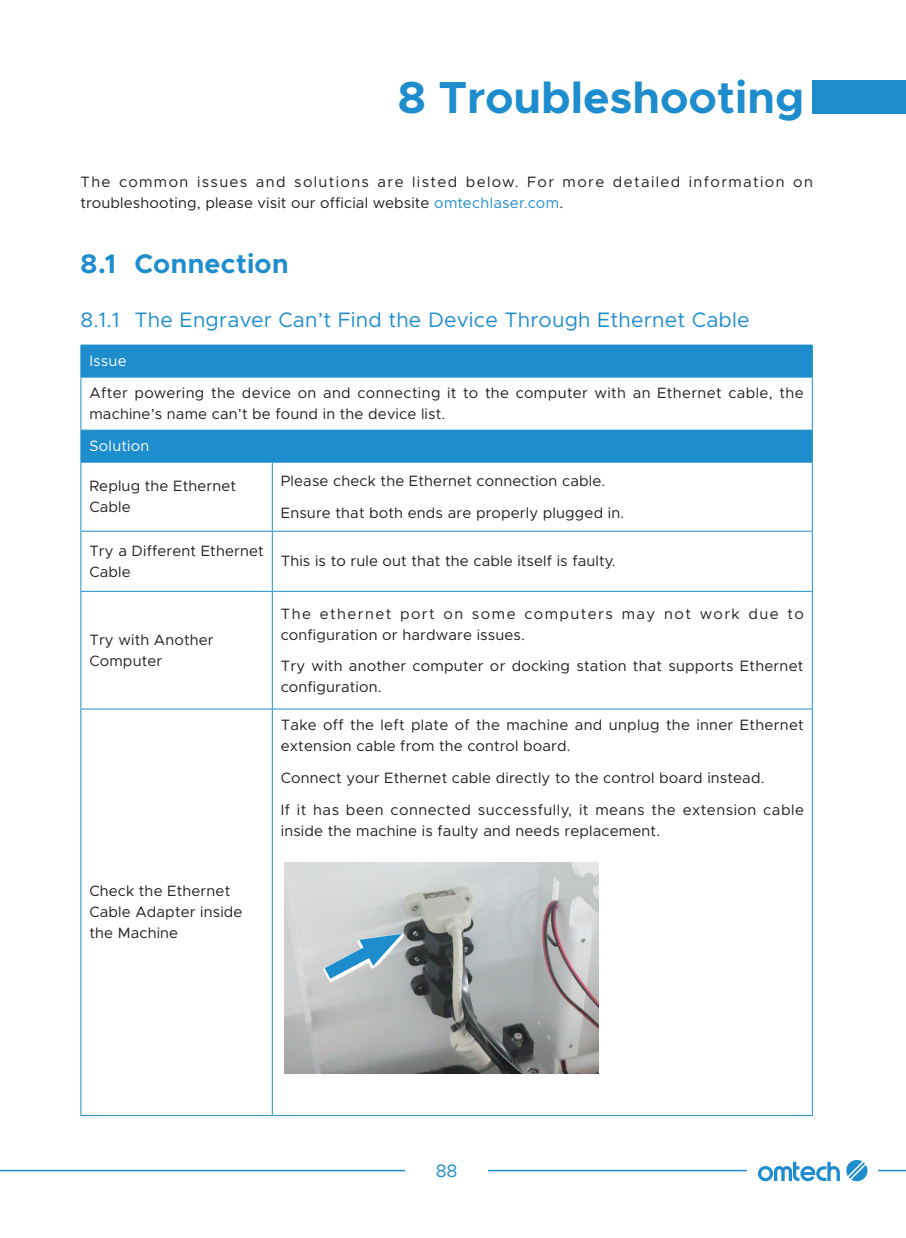
<style>
.page{position:relative;width:906px;height:1238px;background:#fff}
.page>*{position:absolute;margin:0;border:0;box-sizing:border-box;transform-origin:0 0}
.t1{font:700 45px "Metropolis";color:#1e8dcd}
.t2{font:700 27px "Metropolis";letter-spacing:.015em;color:#1e8dcd}
.t3{font:21px "Metropolis";letter-spacing:.01em;color:#1e8dcd}
.t4{font:18px "Metropolis";color:#1e8dcd}
.t5{font:15px/21px "Metropolis";letter-spacing:.01em;color:#231f20}
.t6{font:15px/21px "Metropolis";letter-spacing:.09em;color:#201d1d}
.t7{font:15px/21px "Metropolis";letter-spacing:.095em;color:#231f20}
.t8{font:15px "Metropolis";letter-spacing:.02em;color:#fff}
.s1{color:#1e8dcd}
</style>
<div class="page">
<div style="left:812px;top:80px;width:94px;height:34px;background:#1e8dcd"></div>
<hr style="left:0;top:1169px;width:906px;height:2px;background:#1e8dcd">
<div style="left:747px;top:1149px;width:131px;height:42px;background:#fff"></div>
<svg style="left:758px;top:1161px;width:82px;height:20px"></svg>
<svg style="left:846px;top:1160px;width:21px;height:21px"></svg>
<div style="left:405px;top:1161px;width:83px;height:18px;background:#fff"></div>
<svg style="left:81px;top:346px;width:731px;height:116px;fill:#1e8dcd"></svg>
<hr style="left:272px;top:462px;width:1px;height:69px;background:#1e8dcd">
<hr style="left:80px;top:531px;width:192px;height:1px;background:#1e8dcd">
<hr style="left:272px;top:531px;width:540px;height:1px;background:#1e8dcd">
<hr style="left:272px;top:531px;width:1px;height:60px;background:#1e8dcd">
<hr style="left:80px;top:591px;width:192px;height:1px;background:#1e8dcd">
<hr style="left:272px;top:591px;width:540px;height:1px;background:#1e8dcd">
<hr style="left:272px;top:591px;width:1px;height:117px;background:#1e8dcd">
<hr style="left:80px;top:708px;width:192px;height:1px;background:#1e8dcd">
<hr style="left:272px;top:708px;width:540px;height:1px;background:#1e8dcd">
<hr style="left:272px;top:709px;width:1px;height:406px;background:#1e8dcd">
<hr style="left:80px;top:377px;width:1px;height:53px;background:#1e8dcd">
<hr style="left:812px;top:377px;width:1px;height:53px;background:#1e8dcd">
<hr style="left:80px;top:462px;width:1px;height:69px;background:#1e8dcd">
<hr style="left:812px;top:462px;width:1px;height:69px;background:#1e8dcd">
<hr style="left:80px;top:531px;width:1px;height:60px;background:#1e8dcd">
<hr style="left:812px;top:531px;width:1px;height:60px;background:#1e8dcd">
<hr style="left:80px;top:591px;width:1px;height:117px;background:#1e8dcd">
<hr style="left:812px;top:591px;width:1px;height:117px;background:#1e8dcd">
<hr style="left:80px;top:709px;width:1px;height:406px;background:#1e8dcd">
<hr style="left:812px;top:709px;width:1px;height:406px;background:#1e8dcd">
<hr style="left:80px;top:1115px;width:192px;height:1px;background:#1e8dcd">
<hr style="left:272px;top:1115px;width:540px;height:1px;background:#1e8dcd">
<hr style="left:80px;top:345px;width:192px;height:1px;background:#1e8dcd">
<hr style="left:80px;top:345px;width:1px;height:32px;background:#1e8dcd">
<hr style="left:272px;top:345px;width:540px;height:1px;background:#1e8dcd">
<hr style="left:812px;top:345px;width:1px;height:32px;background:#1e8dcd">
<hr style="left:80px;top:377px;width:192px;height:1px;background:#1e8dcd">
<hr style="left:272px;top:377px;width:540px;height:1px;background:#1e8dcd">
<hr style="left:80px;top:430px;width:192px;height:1px;background:#1e8dcd">
<hr style="left:80px;top:430px;width:1px;height:32px;background:#1e8dcd">
<hr style="left:272px;top:430px;width:540px;height:1px;background:#1e8dcd">
<hr style="left:812px;top:430px;width:1px;height:32px;background:#1e8dcd">
<hr style="left:80px;top:462px;width:192px;height:1px;background:#1e8dcd">
<hr style="left:272px;top:462px;width:540px;height:1px;background:#1e8dcd">
<img style="left:284px;top:862px;width:314px;height:211px">
<svg style="left:311px;top:917px;width:101px;height:72px;background:#acbfca"></svg>
<h1 class="t1" style="left:398px;top:69px;width:408px">8 Troubleshooting</h1>
<p class="t6" style="left:80px;top:171px;width:734px">The common issues and solutions are listed below. For more detailed information on troubleshooting, please visit our official website <span class="s1">omtechlaser.com</span>.</p>
<h2 class="t2" style="left:80px;top:246px;width:210px">8.1 Connection</h2>
<h3 class="t3" style="left:80px;top:306px;width:670px">8.1.1 The Engraver Can’t Find the Device Through Ethernet Cable</h3>
<p class="t8" style="left:89px;top:352px;width:39px">Issue</p>
<p class="t5" style="left:89px;top:382px;width:715px">After powering the device on and connecting it to the computer with an Ethernet cable, the machine’s name can’t be found in the device list.</p>
<p class="t8" style="left:89px;top:437px;width:62px">Solution</p>
<p class="t5" style="left:89px;top:475px;width:148px">Replug the Ethernet<br>Cable</p>
<p class="t5" style="left:281px;top:465px;width:345px;line-height:31.7px">Please check the Ethernet connection cable.<br>Ensure that both ends are properly plugged in.</p>
<p class="t5" style="left:89px;top:540px;width:176px">Try a Different Ethernet<br>Cable</p>
<p class="t5" style="left:281px;top:550px;width:336px">This is to rule out that the cable itself is faulty.</p>
<p class="t5" style="left:89px;top:629px;width:126px">Try with Another<br>Computer</p>
<p class="t5" style="left:89px;top:880px;width:155px">Check the Ethernet<br>Cable Adapter inside the Machine</p>
<p class="t7" style="left:281px;top:603px;width:524px">The ethernet port on some computers may not work due to configuration or hardware issues.</p>
<p class="t5" style="left:281px;top:655px;width:524px">Try with another computer or docking station that supports Ethernet configuration.</p>
<p class="t5" style="left:281px;top:714px;width:524px">Take off the left plate of the machine and unplug the inner Ethernet extension cable from the control board.</p>
<p class="t5" style="left:281px;top:761px;width:524px;line-height:31.7px">Connect your Ethernet cable directly to the control board instead.<br>If it has been connected successfully, it means the extension cable</p>
<p class="t5" style="left:281px;top:819px;width:381px">inside the machine is faulty and needs replacement.</p>
<p class="t4" style="left:436px;top:1159px;width:23px">88</p>
</div>
